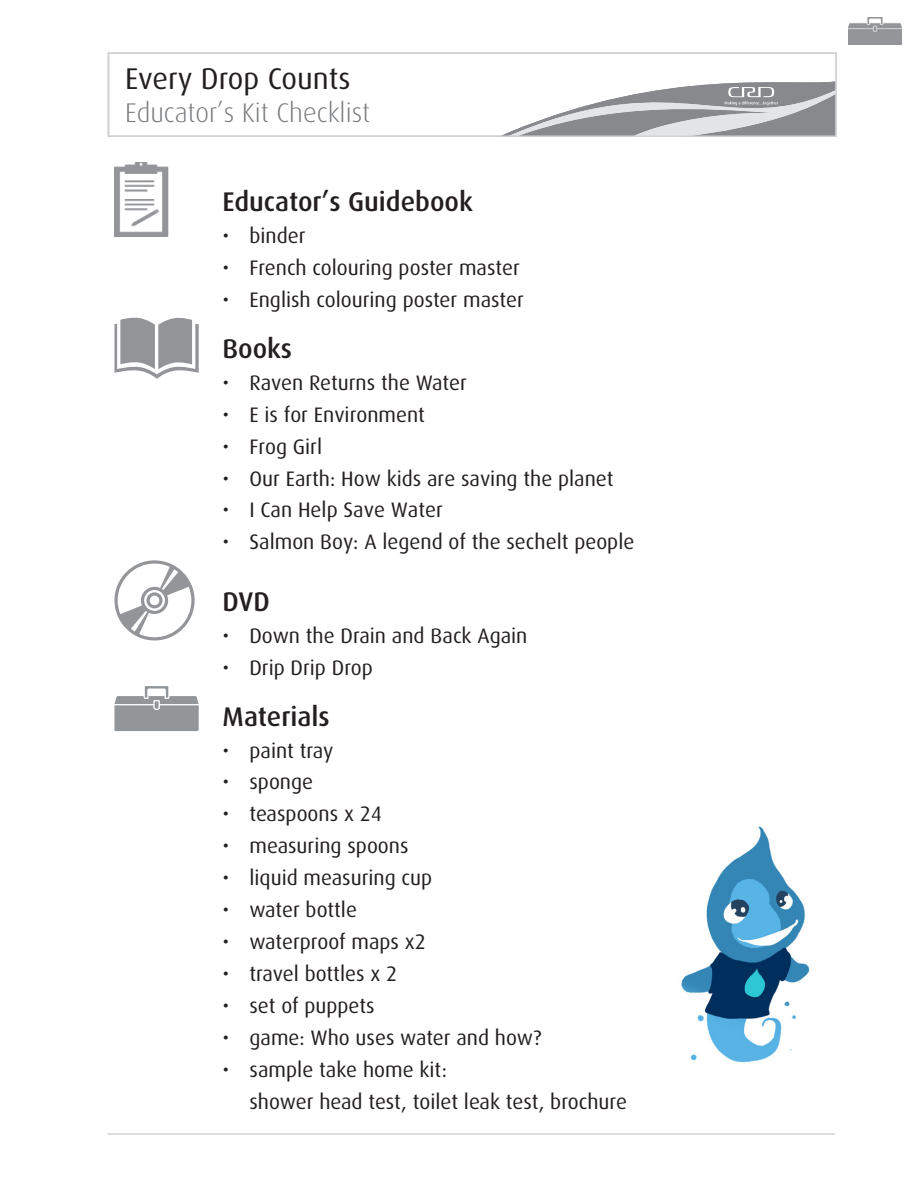
<style>
.page{position:relative;width:918px;height:1188px;background:#fff}
.page>*{position:absolute;margin:0;border:0;box-sizing:border-box;transform-origin:0 0}
.t1{font:30px "Dax OT";color:#231f20}
.StandardParagraph{font:500 27px "Dax OT";color:#231f20}
.t2{font:300 27px "Dax OT";color:#76787b}
.StandardParagraph-2{font:21px "Dax OT";color:#231f20}
</style>
<div class="page">
<svg style="left:505px;top:81px;width:329px;height:53px"></svg>
<div style="left:107px;top:52px;width:730px;height:85px;border:2px solid #d1d2d4"></div>
<hr style="left:107px;top:1133px;width:728px;height:2px;background:#d1d2d4">
<img style="left:114px;top:162px;width:55px;height:75px">
<svg style="left:114px;top:318px;width:85px;height:61px"></svg>
<svg style="left:114px;top:560px;width:81px;height:80px"></svg>
<svg style="left:114px;top:686px;width:85px;height:45px"></svg>
<img style="left:681px;top:826px;width:129px;height:237px">
<img style="left:849px;top:17px;width:52px;height:28px">
<p class="t1" style="left:125px;top:50px;width:227px">Every Drop Counts</p>
<p class="t2" style="left:125px;top:87px;width:246px">Educator’s Kit Checklist</p>
<p class="StandardParagraph" style="left:222px;top:176px;width:252px">Educator’s Guidebook</p>
<p class="StandardParagraph-2" style="left:222px;top:216px;width:85px">• binder</p>
<p class="StandardParagraph-2" style="left:222px;top:247px;width:299px">• French colouring poster master</p>
<p class="StandardParagraph-2" style="left:222px;top:279px;width:303px">• English colouring poster master</p>
<p class="StandardParagraph" style="left:222px;top:323px;width:71px">Books</p>
<p class="StandardParagraph-2" style="left:222px;top:362px;width:246px">• Raven Returns the Water</p>
<p class="StandardParagraph-2" style="left:222px;top:394px;width:204px">• E is for Environment</p>
<p class="StandardParagraph-2" style="left:222px;top:426px;width:101px">• Frog Girl</p>
<p class="StandardParagraph-2" style="left:222px;top:458px;width:393px">• Our Earth: How kids are saving the planet</p>
<p class="StandardParagraph-2" style="left:222px;top:490px;width:222px">• I Can Help Save Water</p>
<p class="StandardParagraph-2" style="left:222px;top:522px;width:413px">• Salmon Boy: A legend of the sechelt people</p>
<p class="StandardParagraph" style="left:222px;top:576px;width:49px">DVD</p>
<p class="StandardParagraph-2" style="left:222px;top:616px;width:307px">• Down the Drain and Back Again</p>
<p class="StandardParagraph-2" style="left:222px;top:648px;width:152px">• Drip Drip Drop</p>
<p class="StandardParagraph" style="left:222px;top:690px;width:109px">Materials</p>
<p class="StandardParagraph-2" style="left:222px;top:730px;width:112px">• paint tray</p>
<p class="StandardParagraph-2" style="left:222px;top:762px;width:92px">• sponge</p>
<p class="StandardParagraph-2" style="left:222px;top:794px;width:161px">• teaspoons x 24</p>
<p class="StandardParagraph-2" style="left:222px;top:826px;width:188px">• measuring spoons</p>
<p class="StandardParagraph-2" style="left:222px;top:858px;width:211px">• liquid measuring cup</p>
<p class="StandardParagraph-2" style="left:222px;top:890px;width:136px">• water bottle</p>
<p class="StandardParagraph-2" style="left:222px;top:922px;width:205px">• waterproof maps x2</p>
<p class="StandardParagraph-2" style="left:222px;top:954px;width:176px">• travel bottles x 2</p>
<p class="StandardParagraph-2" style="left:222px;top:986px;width:154px">• set of puppets</p>
<p class="StandardParagraph-2" style="left:222px;top:1018px;width:320px">• game: Who uses water and how?</p>
<p class="StandardParagraph-2" style="left:222px;top:1050px;width:226px">• sample take home kit:</p>
<p class="StandardParagraph-2" style="left:249px;top:1082px;width:379px">shower head test, toilet leak test, brochure</p>
</div>
